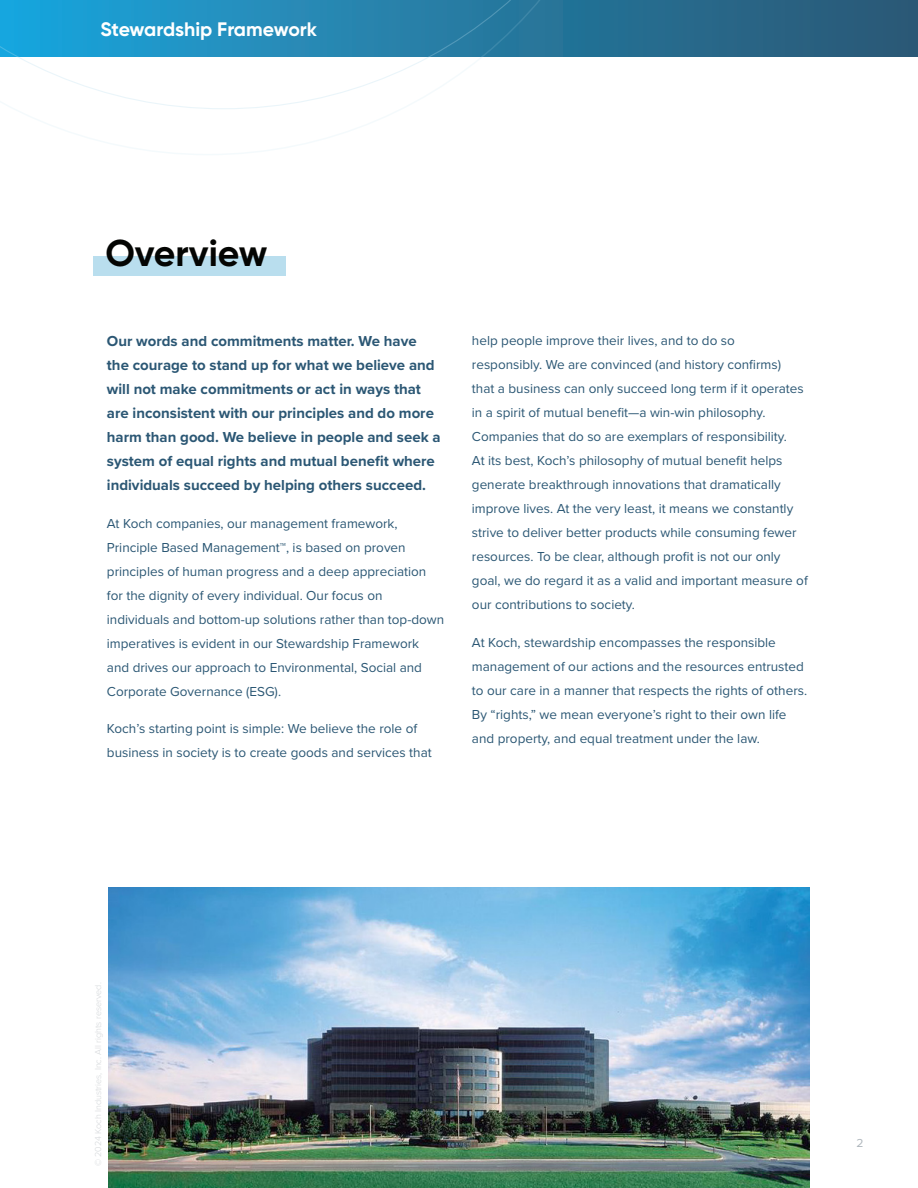
<style>
.page{position:relative;width:918px;height:1188px;background:#fff}
.page>*{position:absolute;margin:0;border:0;box-sizing:border-box;transform-origin:0 0}
.t1{font:700 37.2px "Gilroy";color:#040503}
.t2{font:700 19.5px "Gilroy";letter-spacing:-.005em;color:#fff}
.t3{font:700 15px/24px "Proxima Nova";color:#2b5774}
.t4{font:13.5px/24px "Proxima Nova";color:#2b5774}
.t5{font:12px "Proxima Nova";color:#aeb6bc}
.t6{font:300 9px "Proxima Nova";color:#d3d6d9}
</style>
<div class="page">
<div style="left:0;top:0;width:918px;height:57px;background:#296181"></div>
<img style="left:108px;top:888px;width:702px;height:300px">
<svg style="left:642px;top:0;width:15px;height:57px"></svg>
<svg style="left:0;top:0;width:642px;height:155px"></svg>
<div style="left:93px;top:256px;width:193px;height:20px;background:#b9deee"></div>
<p class="t2" style="left:101px;top:17px;width:218px">Stewardship Framework</p>
<p class="t1" style="left:105px;top:230px;width:164px">Overview</p>
<p class="t3" style="left:107px;top:329px;width:335px">Our words and commitments matter. We have the courage to stand up for what we believe and will not make commitments or act in ways that are inconsistent with our principles and do more harm than good. We believe in people and seek a system of equal rights and mutual benefit where individuals succeed by helping others succeed.</p>
<p class="t4" style="left:107px;top:511px;width:339px">At Koch companies, our management framework, Principle Based Management™, is based on proven principles of human progress and a deep appreciation for the dignity of every individual. Our focus on individuals and bottom-up solutions rather than top-down imperatives is evident in our Stewardship Framework and drives our approach to Environmental, Social and Corporate Governance (ESG).</p>
<p class="t4" style="left:107px;top:716px;width:326px">Koch’s starting point is simple: We believe the role of business in society is to create goods and services that</p>
<p class="t4" style="left:472px;top:328px;width:337px">help people improve their lives, and to do so responsibly. We are convinced (and history confirms)<br>that a business can only succeed long term if it operates in a spirit of mutual benefit—a win-win philosophy.<br>Companies that do so are exemplars of responsibility.<br>At its best, Koch’s philosophy of mutual benefit helps generate breakthrough innovations that dramatically improve lives. At the very least, it means we constantly strive to deliver better products while consuming fewer resources. To be clear, although profit is not our only goal, we do regard it as a valid and important measure of our contributions to society.</p>
<p class="t4" style="left:472px;top:629px;width:337px">At Koch, stewardship encompasses the responsible management of our actions and the resources entrusted to our care in a manner that respects the rights of others.<br>By “rights,” we mean everyone’s right to their own life and property, and equal treatment under the law.</p>
<p class="t6" style="left:91px;top:1166px;width:185px;rotate:-90deg">© 2024 Koch Industries, Inc. All rights reserved.</p>
<p class="t5" style="left:856px;top:1134px;width:9px">2</p>
</div>
